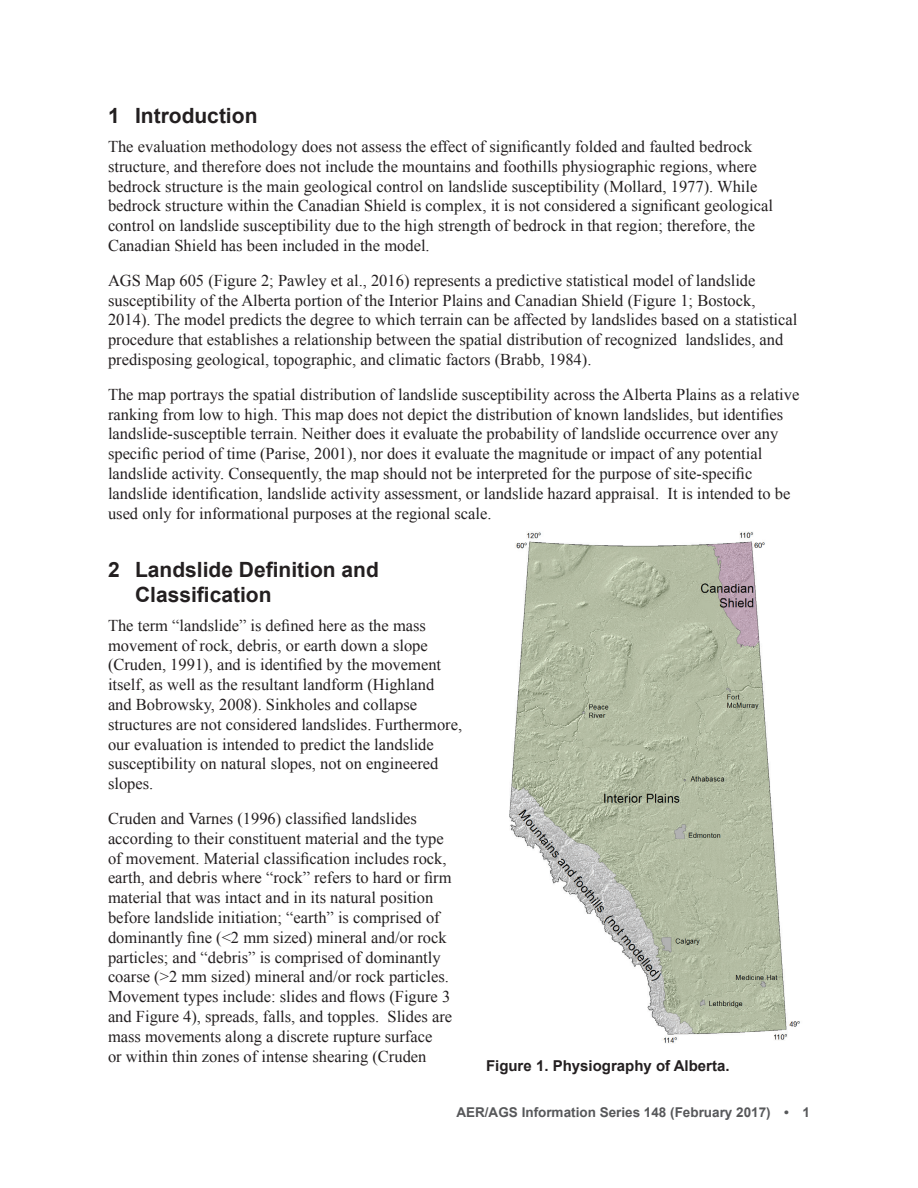
<style>
.page{position:relative;width:918px;height:1188px;background:#fff}
.page>*{position:absolute;margin:0;border:0;box-sizing:border-box;transform-origin:0 0}
.t1{font:700 21px/25.2px "Arial";color:#231f20}
.t2{font:16.5px/19.8px "Times New Roman";color:#231f20}
.t3{font:700 15px "Arial";color:#231f20}
.t4{font:700 13.5px "Arial";color:#57585a}
</style>
<div class="page">
<img style="left:509px;top:532px;width:291px;height:511px">
<p class="t1" style="left:108px;top:104px;width:151px">1 Introduction</p>
<p class="t2" style="left:108px;top:136px;width:666px">The evaluation methodology does not assess the effect of significantly folded and faulted bedrock structure, and therefore does not include the mountains and foothills physiographic regions, where bedrock structure is the main geological control on landslide susceptibility (Mollard, 1977). While bedrock structure within the Canadian Shield is complex, it is not considered a significant geological control on landslide susceptibility due to the high strength of bedrock in that region; therefore, the Canadian Shield has been included in the model.</p>
<p class="t2" style="left:108px;top:270px;width:691px">AGS Map 605 (Figure 2; Pawley et al., 2016) represents a predictive statistical model of landslide susceptibility of the Alberta portion of the Interior Plains and Canadian Shield (Figure 1; Bostock, 2014). The model predicts the degree to which terrain can be affected by landslides based on a statistical procedure that establishes a relationship between the spatial distribution of recognized landslides, and predisposing geological, topographic, and climatic factors (Brabb, 1984).</p>
<p class="t2" style="left:108px;top:384px;width:693px">The map portrays the spatial distribution of landslide susceptibility across the Alberta Plains as a relative ranking from low to high. This map does not depict the distribution of known landslides, but identifies landslide-susceptible terrain. Neither does it evaluate the probability of landslide occurrence over any specific period of time (Parise, 2001), nor does it evaluate the magnitude or impact of any potential landslide activity. Consequently, the map should not be interpreted for the purpose of site-specific landslide identification, landslide activity assessment, or landslide hazard appraisal. It is intended to be used only for informational purposes at the regional scale.</p>
<p class="t1" style="left:135px;top:558px;width:245px;text-indent:-27px">2 Landslide Definition and<br>Classification</p>
<p class="t2" style="left:108px;top:615px;width:356px">The term “landslide” is defined here as the mass movement of rock, debris, or earth down a slope (Cruden, 1991), and is identified by the movement itself, as well as the resultant landform (Highland and Bobrowsky, 2008). Sinkholes and collapse structures are not considered landslides. Furthermore, our evaluation is intended to predict the landslide susceptibility on natural slopes, not on engineered slopes.</p>
<p class="t2" style="left:108px;top:808px;width:346px">Cruden and Varnes (1996) classified landslides according to their constituent material and the type of movement. Material classification includes rock, earth, and debris where “rock” refers to hard or firm material that was intact and in its natural position before landslide initiation; “earth” is comprised of dominantly fine (&lt;2 mm sized) mineral and/or rock particles; and “debris” is comprised of dominantly coarse (&gt;2 mm sized) mineral and/or rock particles.<br>Movement types include: slides and flows (Figure 3 and Figure 4), spreads, falls, and topples. Slides are mass movements along a discrete rupture surface<br>or within thin zones of intense shearing (Cruden</p>
<p class="t3" style="left:486px;top:1056px;width:245px">Figure 1. Physiography of Alberta.</p>
<p class="t4" style="left:456px;top:1103px;width:355px">AER/AGS Information Series 148 (February 2017) • 1</p>
</div>
